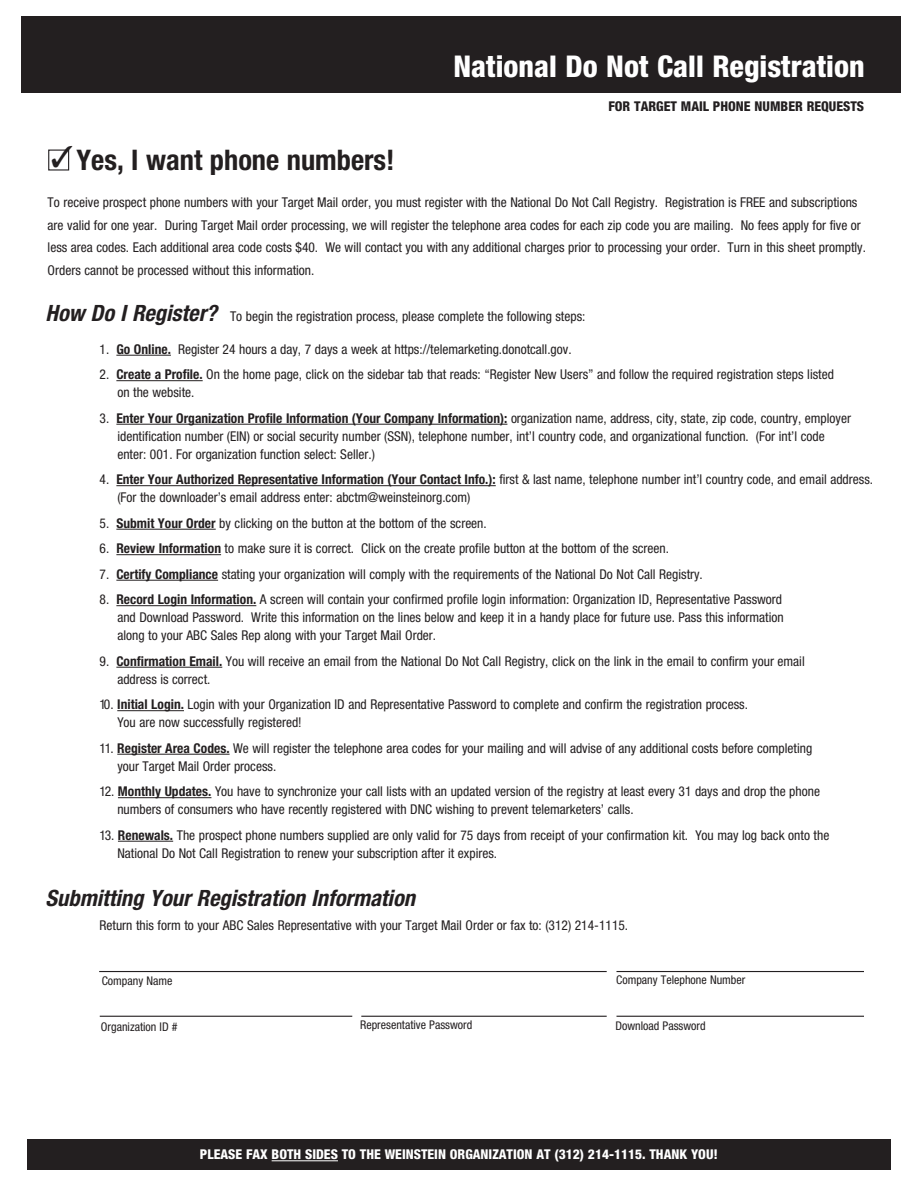
<style>
.page{position:relative;width:918px;height:1188px;background:#fff}
.page>*{position:absolute;margin:0;border:0;box-sizing:border-box;transform-origin:0 0}
.t1{font:800 condensed 30px "Helvetica Neue LT Std";color:#fff}
.t2{font:700 condensed 28.35px "Helvetica Neue LT Std";color:#231f20}
.t3{font:italic 700 condensed 22.5px "Helvetica Neue LT Std";color:#231f20}
.t4{font:condensed 13.5px/22.5px "Helvetica Neue LT Std";color:#231f20}
.t5{font:700 condensed 13.5px "Helvetica Neue LT Std";color:#231f20}
.t6{font:800 condensed 13.5px "Helvetica Neue LT Std";color:#fff}
.t7{font:800 condensed 13.5px "Helvetica Neue LT Std";color:#231f20}
.t8{font:condensed 12px "Helvetica Neue LT Std";color:#231f20}
.s1{font-weight:700;font-style:italic;font-size:22.5px}
.s2{font-weight:700}
.s3{font-weight:400}
</style>
<div class="page">
<div style="left:21px;top:16px;width:880px;height:77px;background:#231f20"></div>
<hr style="left:116px;top:355px;width:55px;height:1px;background:#231f20">
<hr style="left:116px;top:380px;width:87px;height:1px;background:#231f20">
<hr style="left:116px;top:424px;width:391px;height:1px;background:#231f20">
<hr style="left:116px;top:485px;width:380px;height:1px;background:#231f20">
<hr style="left:116px;top:529px;width:100px;height:1px;background:#231f20">
<hr style="left:116px;top:554px;width:105px;height:1px;background:#231f20">
<hr style="left:116px;top:580px;width:102px;height:1px;background:#231f20">
<hr style="left:116px;top:605px;width:140px;height:1px;background:#231f20">
<hr style="left:116px;top:667px;width:106px;height:1px;background:#231f20">
<hr style="left:117px;top:710px;width:67px;height:1px;background:#231f20">
<hr style="left:117px;top:754px;width:113px;height:1px;background:#231f20">
<hr style="left:118px;top:797px;width:93px;height:1px;background:#231f20">
<hr style="left:118px;top:841px;width:55px;height:1px;background:#231f20">
<hr style="left:99px;top:971px;width:508px;height:1px;background:#231f20">
<hr style="left:361px;top:1016px;width:246px;height:1px;background:#231f20">
<hr style="left:100px;top:1016px;width:252px;height:1px;background:#231f20">
<hr style="left:616px;top:971px;width:248px;height:1px;background:#231f20">
<hr style="left:616px;top:1016px;width:248px;height:1px;background:#231f20">
<div style="left:48px;top:150px;width:21px;height:21px;border:1px solid #231f20"></div>
<div style="left:27px;top:1139px;width:864px;height:31px;background:#231f20"></div>
<hr style="left:272px;top:1160px;width:66px;height:1px;background:#fff">
<svg style="left:52px;top:149px;width:18px;height:19px"></svg>
<p class="t1" style="left:453px;top:48px;width:413px">National Do Not Call Registration</p>
<p class="t7" style="left:608px;top:98px;width:257px">FOR TARGET MAIL PHONE NUMBER REQUESTS</p>
<p class="t2" style="left:76px;top:143px;width:320px">Yes, I want phone numbers!</p>
<p class="t4" style="left:48px;top:191px;width:820px">To receive prospect phone numbers with your Target Mail order, you must register with the National Do Not Call Registry. Registration is FREE and subscriptions are valid for one year. During Target Mail order processing, we will register the telephone area codes for each zip code you are mailing. No fees apply for five or less area codes. Each additional area code costs $40. We will contact you with any additional charges prior to processing your order. Turn in this sheet promptly.<br>Orders cannot be processed without this information.</p>
<p class="t4" style="left:46px;top:305px;width:541px"><span class="s1">How Do I Register?</span> To begin the registration process, please complete the following steps:</p>
<p class="t4" style="left:100px;top:338px;width:474px">1. <span class="s2">Go Online.</span> Register 24 hours a day, 7 days a week at https://telemarketing.donotcall.gov.</p>
<p class="t4" style="left:100px;top:363px;width:736px">2. <span class="s2">Create a Profile.</span> On the home page, click on the sidebar tab that reads: “Register New Users” and follow the required registration steps listed</p>
<p class="t4" style="left:117px;top:381px;width:79px">on the website.</p>
<p class="t5" style="left:100px;top:410px;width:753px"><span class="s3">3.</span> Enter Your Organization Profile Information (Your Company Information): <span class="s3">organization name, address, city, state, zip code, country, employer</span></p>
<p class="t4" style="left:117px;top:425px;width:709px">identification number (EIN) or social security number (SSN), telephone number, int’l country code, and organizational function. (For int’l code</p>
<p class="t4" style="left:117px;top:443px;width:259px">enter: 001. For organization function select: Seller.)</p>
<p class="t4" style="left:100px;top:468px;width:775px">4. <span class="s2">Enter Your Authorized Representative Information (Your Contact Info.):</span> first &amp; last name, telephone number int’l country code, and email address.</p>
<p class="t4" style="left:117px;top:486px;width:355px">(For the downloader’s email address enter: abctm@weinsteinorg.com)</p>
<p class="t4" style="left:100px;top:512px;width:389px">5. <span class="s2">Submit Your Order</span> by clicking on the button at the bottom of the screen.</p>
<p class="t4" style="left:100px;top:537px;width:571px">6. <span class="s2">Review Information</span> to make sure it is correct. Click on the create profile button at the bottom of the screen.</p>
<p class="t4" style="left:100px;top:563px;width:605px">7. <span class="s2">Certify Compliance</span> stating your organization will comply with the requirements of the National Do Not Call Registry.</p>
<p class="t4" style="left:100px;top:588px;width:684px">8. <span class="s2">Record Login Information.</span> A screen will contain your confirmed profile login information: Organization ID, Representative Password</p>
<p class="t4" style="left:117px;top:606px;width:668px">and Download Password. Write this information on the lines below and keep it in a handy place for future use. Pass this information</p>
<p class="t4" style="left:117px;top:624px;width:320px">along to your ABC Sales Rep along with your Target Mail Order.</p>
<p class="t4" style="left:100px;top:650px;width:707px">9. <span class="s2">Confirmation Email.</span> You will receive an email from the National Do Not Call Registry, click on the link in the email to confirm your email</p>
<p class="t4" style="left:117px;top:668px;width:95px">address is correct.</p>
<p class="t4" style="left:100px;top:693px;width:650px">10. <span class="s2">Initial Login.</span> Login with your Organization ID and Representative Password to complete and confirm the registration process.</p>
<p class="t4" style="left:117px;top:711px;width:186px">You are now successfully registered!</p>
<p class="t4" style="left:100px;top:737px;width:714px">11. <span class="s2">Register Area Codes.</span> We will register the telephone area codes for your mailing and will advise of any additional costs before completing</p>
<p class="t4" style="left:117px;top:755px;width:160px">your Target Mail Order process.</p>
<p class="t4" style="left:100px;top:780px;width:722px">12. <span class="s2">Monthly Updates.</span> You have to synchronize your call lists with an updated version of the registry at least every 31 days and drop the phone</p>
<p class="t4" style="left:117px;top:798px;width:518px">numbers of consumers who have recently registered with DNC wishing to prevent telemarketers’ calls.</p>
<p class="t4" style="left:100px;top:824px;width:731px">13. <span class="s2">Renewals.</span> The prospect phone numbers supplied are only valid for 75 days from receipt of your confirmation kit. You may log back onto the</p>
<p class="t4" style="left:117px;top:842px;width:381px">National Do Not Call Registration to renew your subscription after it expires.</p>
<p class="t3" style="left:46px;top:884px;width:371px">Submitting Your Registration Information</p>
<p class="t4" style="left:100px;top:914px;width:530px">Return this form to your ABC Sales Representative with your Target Mail Order or fax to: (312) 214-1115.</p>
<p class="t8" style="left:102px;top:974px;width:72px">Company Name</p>
<p class="t8" style="left:616px;top:973px;width:131px">Company Telephone Number</p>
<p class="t8" style="left:101px;top:1019px;width:78px">Organization ID #</p>
<p class="t8" style="left:360px;top:1018px;width:114px">Representative Password</p>
<p class="t8" style="left:615px;top:1019px;width:92px">Download Password</p>
<p class="t6" style="left:200px;top:1146px;width:520px">PLEASE FAX BOTH SIDES TO THE WEINSTEIN ORGANIZATION AT (312) 214-1115. THANK YOU!</p>
</div>
